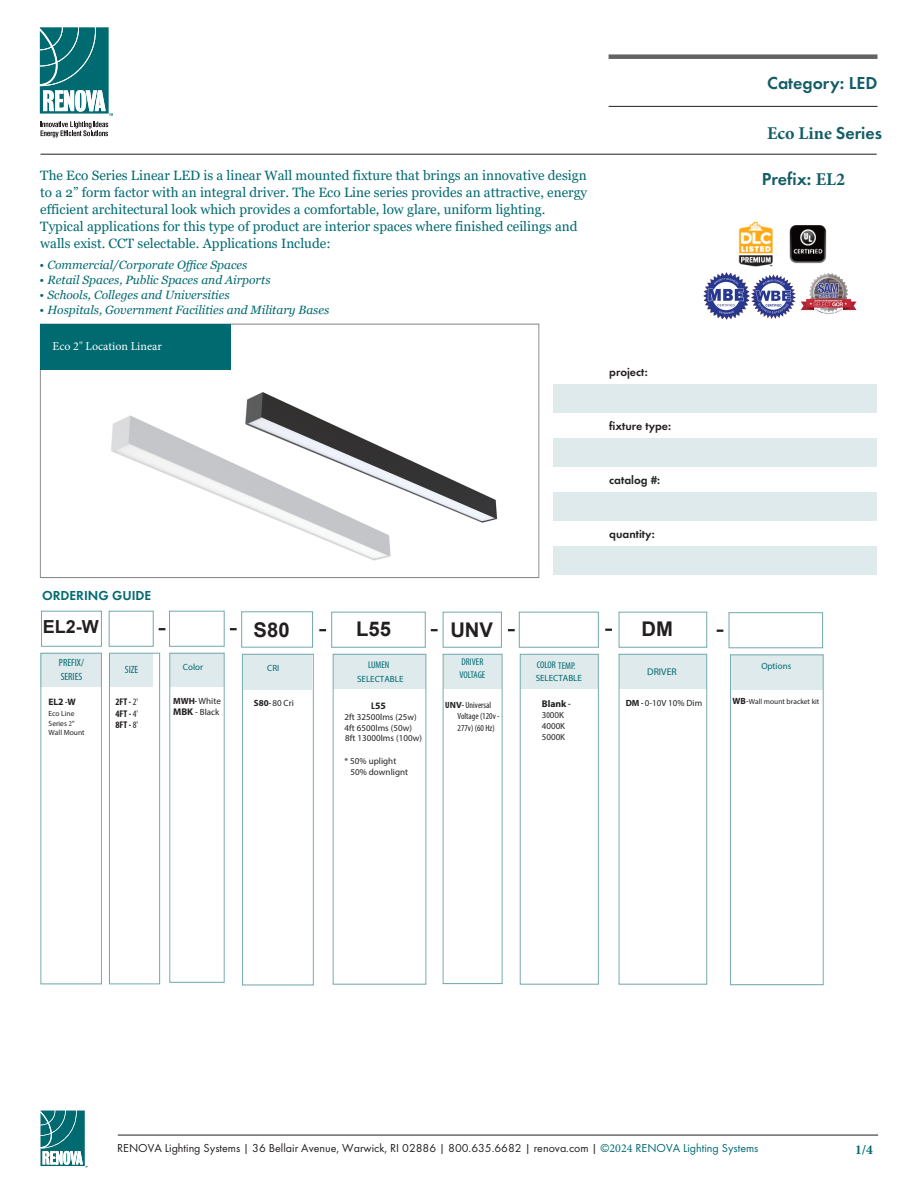
<style>
.page{position:relative;width:918px;height:1188px;background:#fff}
.page>*{position:absolute;margin:0;border:0;box-sizing:border-box;transform-origin:0 0}
.t1{font:700 20.25px "Arial";color:#231f20}
.t2{font:700 20.25px "Arial";color:#231f20}
.t3{font:600 18px "Futura T";color:#145d66}
.t4{font:700 18px "Minion Pro";color:#145d66}
.t5{font:700 18px "Arial";color:#231f20}
.t6{font:13.5px/16.8px "Georgia";color:#006a71}
.t7{font:600 13.5px "Futura T";color:#006a71}
.t8{font:700 13.5px "Minion Pro";color:#006a71}
.t9{font:italic 12px "Georgia";color:#006a71}
.t10{font:12px "Futura T";color:#231f20}
.t11{font:600 12px "Futura T";color:#231f20}
.t12{font:12px "Minion Pro";color:#fff}
.t13{font:condensed 10.5px/14px "Myriad Pro";color:#006a71}
.t14{font:condensed 9.75px/12.9px "Myriad Pro";color:#006a71}
.t15{font:700 condensed 9.75px/11.7px "Myriad Pro";color:#231f20;text-align:justify}
.t16{font:700 9.75px "Myriad Pro";color:#231f20}
.t17{font:9.75px "Myriad Pro";color:#006a71}
.t18{font:700 9.3px "Myriad Pro";color:#231f20}
.t19{font:9px/10.8px "Myriad Pro";letter-spacing:.005em;color:#231f20}
.t20{font:condensed 9px/11.6px "Myriad Pro";color:#231f20}
.t21{font:9px "Myriad Pro";color:#006a71}
.t22{font:7.5px/10.1px "Myriad Pro";color:#231f20}
.s1{font-style:inherit}
.s2{font-size:9.75px}
.s3{font-stretch:condensed}
.s4{font-family:"Minion Pro"}
.s5{font-weight:400}
.s6{font-weight:700}
.s7{font-weight:700;font-stretch:normal}
.s8{font-weight:700;font-stretch:condensed}
.s9{font-weight:700;font-size:9.75px}
.s10{font-family:"Futura T";font-weight:600}
.s11{font-family:"Minion Pro";font-weight:700}
.s12{font-weight:700;font-size:9px}
.s13{font-size:9px}
.s14{color:#006a71}
.s15{font-family:"Minion Pro";color:#006a71}
</style>
<div class="page">
<hr style="left:40px;top:154px;width:837px;height:1px;background:#231f20">
<div style="left:553px;top:384px;width:324px;height:29px;background:#deeaec"></div>
<div style="left:553px;top:492px;width:324px;height:29px;background:#deeaec"></div>
<div style="left:553px;top:438px;width:324px;height:29px;background:#deeaec"></div>
<div style="left:553px;top:546px;width:324px;height:29px;background:#deeaec"></div>
<svg style="left:40px;top:27px;width:73px;height:111px"></svg>
<div style="left:443px;top:612px;width:59px;height:36px;background:#fff;border:1px solid #71a8ae"></div>
<svg style="left:508px;top:629px;width:7px;height:2px"></svg>
<svg style="left:159px;top:628px;width:6px;height:2px"></svg>
<svg style="left:230px;top:628px;width:7px;height:2px"></svg>
<svg style="left:319px;top:629px;width:7px;height:2px"></svg>
<svg style="left:431px;top:629px;width:7px;height:2px"></svg>
<div style="left:41px;top:611px;width:61px;height:36px;background:#fff;border:1px solid #71a8ae"></div>
<div style="left:331px;top:612px;width:95px;height:36px;background:#fff;border:1px solid #71a8ae"></div>
<div style="left:619px;top:612px;width:88px;height:36px;background:#fff;border:1px solid #71a8ae"></div>
<div style="left:109px;top:611px;width:45px;height:36px;background:#fff;border:1px solid #71a8ae"></div>
<div style="left:169px;top:611px;width:56px;height:36px;background:#fff;border:1px solid #71a8ae"></div>
<div style="left:241px;top:611px;width:72px;height:37px;background:#fff;border:1px solid #71a8ae"></div>
<div style="left:519px;top:612px;width:80px;height:36px;background:#fff;border:1px solid #71a8ae"></div>
<svg style="left:605px;top:629px;width:7px;height:2px"></svg>
<div style="left:443px;top:655px;width:59px;height:33px;background:#deeaec"></div>
<div style="left:443px;top:654px;width:60px;height:330px;border:1px solid #71a8ae"></div>
<div style="left:40px;top:654px;width:61px;height:33px;background:#deeaec"></div>
<div style="left:40px;top:653px;width:62px;height:331px;border:1px solid #71a8ae"></div>
<div style="left:333px;top:655px;width:93px;height:34px;background:#deeaec"></div>
<div style="left:619px;top:655px;width:88px;height:33px;background:#deeaec"></div>
<div style="left:619px;top:654px;width:88px;height:331px;border:1px solid #71a8ae"></div>
<div style="left:110px;top:654px;width:43px;height:33px;background:#deeaec"></div>
<div style="left:109px;top:653px;width:51px;height:331px;border:1px solid #71a8ae"></div>
<div style="left:170px;top:654px;width:54px;height:33px;background:#deeaec"></div>
<div style="left:169px;top:653px;width:56px;height:330px;border:1px solid #71a8ae"></div>
<div style="left:242px;top:656px;width:70px;height:34px;background:#deeaec"></div>
<div style="left:242px;top:654px;width:72px;height:331px;border:1px solid #71a8ae"></div>
<div style="left:520px;top:655px;width:78px;height:33px;background:#deeaec"></div>
<div style="left:520px;top:654px;width:79px;height:331px;border:1px solid #71a8ae"></div>
<div style="left:333px;top:654px;width:93px;height:331px;border:1px solid #71a8ae"></div>
<svg style="left:40px;top:1111px;width:47px;height:57px"></svg>
<hr style="left:118px;top:1135px;width:760px;height:1px;background:#231f20">
<img style="left:800px;top:273px;width:57px;height:41px">
<img style="left:752px;top:275px;width:44px;height:44px">
<img style="left:703px;top:273px;width:47px;height:46px">
<svg style="left:717px;top:630px;width:6px;height:2px"></svg>
<div style="left:729px;top:612px;width:94px;height:36px;background:#fff;border:1px solid #71a8ae"></div>
<div style="left:730px;top:655px;width:93px;height:34px;background:#deeaec"></div>
<div style="left:730px;top:654px;width:94px;height:331px;border:1px solid #71a8ae"></div>
<div style="left:40px;top:324px;width:191px;height:46px;background:#006a71"></div>
<img style="left:738px;top:221px;width:89px;height:46px">
<hr style="left:609px;top:106px;width:269px;height:1px;background:#231f20">
<div style="left:609px;top:54px;width:269px;height:5px;background:#626362"></div>
<img style="left:111px;top:392px;width:387px;height:169px">
<img style="left:111px;top:474px;width:45px;height:76px">
<img style="left:414px;top:392px;width:84px;height:23px">
<p class="t6" style="left:40px;top:168px;width:548px">The Eco Series Linear LED is a linear Wall mounted fixture that brings an innovative design to a 2” form factor with an integral driver. The Eco Line series provides an attractive, energy efficient architectural look which provides a comfortable, low glare, uniform lighting.<br>Typical applications for this type of product are interior spaces where finished ceilings and walls exist. CCT selectable. Applications Include:</p>
<p class="t9" style="left:39px;top:256px;width:209px">• Commercial/Corporate Office Spaces</p>
<p class="t9" style="left:39px;top:271px;width:233px">• Retail Spaces, Public Spaces and Airports</p>
<p class="t9" style="left:39px;top:286px;width:192px">• Schools, Colleges and Universities</p>
<p class="t9" style="left:39px;top:301px;width:291px">• Hospitals, Government Facilities and Military Bases</p>
<p class="t12" style="left:53px;top:338px;width:111px">Eco 2" Location Linear</p>
<p class="t7" style="left:42px;top:587px;width:111px">ORDERING GUIDE</p>
<p class="t5" style="left:43px;top:614px;width:57px">EL<span class="s1">2</span>-W</p>
<p class="t11" style="left:609px;top:365px;width:40px">project:</p>
<p class="t11" style="left:609px;top:419px;width:63px">fixture type:</p>
<p class="t11" style="left:609px;top:473px;width:52px">catalog #:</p>
<p class="t11" style="left:609px;top:527px;width:47px">quantity:</p>
<h1 class="t1" style="left:254px;top:616px;width:38px">S80</h1>
<h1 class="t2" style="left:356px;top:615px;width:36px">L55</h1>
<h1 class="t1" style="left:450px;top:615px;width:44px">UNV</h1>
<h1 class="t1" style="left:641px;top:615px;width:33px">DM</h1>
<p class="t13" style="left:59px;top:656px;width:26px">PREFIX/<br>SERIES</p>
<p class="t18" style="left:48px;top:695px;width:29px">EL<span class="s2">2</span> <span class="s3">-</span>W</p>
<p class="t22" style="left:48px;top:709px;width:28px">Eco Line<br>Series <span class="s4">2</span>"</p>
<p class="t22" style="left:49px;top:728px;width:38px">Wall Mount</p>
<p class="t14" style="left:460px;top:656px;width:27px">DRIVER<br>VOLTAGE</p>
<p class="t14" style="left:368px;top:658px;width:23px">LUMEN</p>
<p class="t21" style="left:357px;top:673px;width:48px">SELECTABLE</p>
<p class="t16" style="left:371px;top:699px;width:16px"><span class="s3">L</span>55</p>
<p class="t19" style="left:345px;top:723px;width:79px;line-height:9.9px">4ft 6500lms (50w)<br>8ft 13000lms (100w)</p>
<p class="t19" style="left:350px;top:756px;width:59px;text-indent:-6px">* 50% uplight<br>50% downlignt</p>
<p class="t21" style="left:267px;top:663px;width:14px">CRI</p>
<p class="t14" style="left:537px;top:659px;width:40px">COLOR TEMP.</p>
<p class="t21" style="left:183px;top:661px;width:22px">Color</p>
<p class="t13" style="left:125px;top:662px;width:15px">SIZE</p>
<p class="t15" style="left:115px;top:696px;width:24px">2FT - <span class="s5">2' </span>4FT - <span class="s5">4' </span>8FT - <span class="s5">8'</span></p>
<p class="t20" style="left:445px;top:699px;width:47px"><span class="s6">U</span><span class="s7">NV</span><span class="s6">-</span> Universal</p>
<p class="t21" style="left:536px;top:673px;width:48px">SELECTABLE</p>
<p class="t19" style="left:173px;top:696px;width:49px"><span class="s6">MWH</span><span class="s8">-</span> White<br><span class="s9">MBK</span> - Black</p>
<p class="t19" style="left:254px;top:697px;width:42px"><span class="s6">S80</span><span class="s8">-</span> 80 Cri</p>
<p class="t16" style="left:542px;top:698px;width:30px">Blank <span class="s3">-</span></p>
<p class="t19" style="left:542px;top:709px;width:25px">3<span class="s3">0</span>00K<br>4000K<br>5000K</p>
<p class="t20" style="left:458px;top:710px;width:44px">Voltage (120v -<br>277v) (60 Hz)</p>
<p class="t19" style="left:345px;top:712px;width:74px">2ft 32500lms (25w)</p>
<p class="t17" style="left:647px;top:665px;width:31px">DRIVER</p>
<p class="t19" style="left:626px;top:698px;width:78px"><span class="s6">DM</span> <span class="s8">-</span> 0-10V 10% Dim</p>
<h2 class="t3" style="left:767px;top:73px;width:112px">Category: LED</h2>
<h2 class="t4" style="left:767px;top:120px;width:116px">Eco Line <span class="s10">Series</span></h2>
<h2 class="t3" style="left:762px;top:168px;width:85px">Prefix: <span class="s11">EL2</span></h2>
<p class="t21" style="left:761px;top:661px;width:31px">Options</p>
<p class="t22" style="left:733px;top:697px;width:88px"><span class="s12">WB</span><span class="s13">-</span>Wall mount bracket kit</p>
<p class="t10" style="left:117px;top:1141px;width:643px">RENOVA Lighting Systems | 36 Bellair Avenue, Warwick, RI 02886 | 800.635.6682 | renova.com | <span class="s14">©</span><span class="s15">2024</span> <span class="s14">RENOVA Lighting Systems</span></p>
<p class="t8" style="left:855px;top:1140px;width:19px">1/4</p>
</div>
